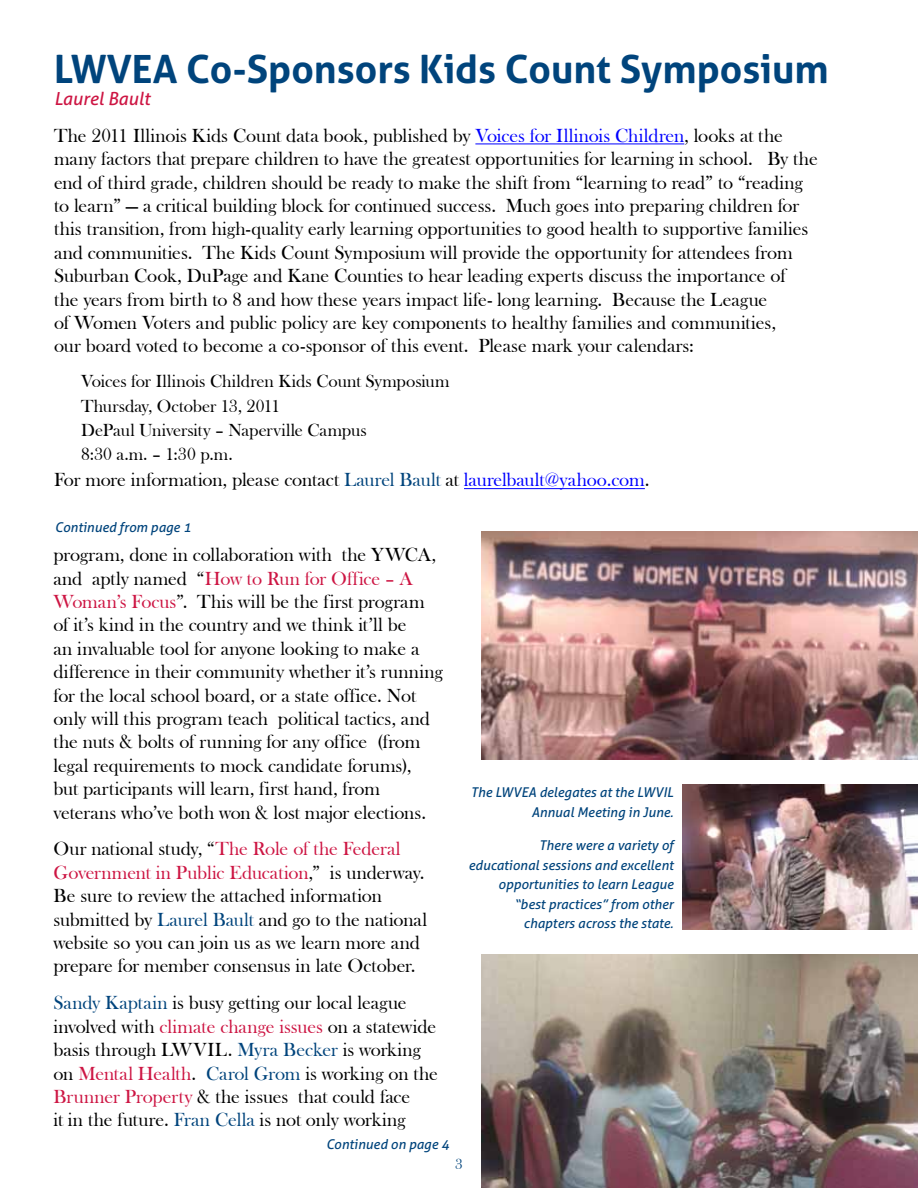
<style>
.page{position:relative;width:918px;height:1188px;background:#fff}
.page>*{position:absolute;margin:0;border:0;box-sizing:border-box;transform-origin:0 0}
.t1{font:700 39px "Aller";color:#00447c}
.t2{font:19.5px/23.4px "Bask Old Face";letter-spacing:-.005em;color:#000}
.t3{font:18px/24.3px "Bask Old Face";letter-spacing:-.005em;color:#000}
.t4{font:italic 18px "Aller";color:#cd1543}
.t5{font:15px "Bask Old Face";color:#00447c}
.t6{font:italic 13.5px/19.5px "Aller";color:#00447c;text-align:right}
.s1{color:#00f}
.s2{color:#00447c}
.s3{color:#cd1543}
</style>
<div class="page">
<hr style="left:475px;top:143px;width:209px;height:1px;background:#00f">
<hr style="left:464px;top:488px;width:181px;height:1px;background:#00f">
<img style="left:683px;top:784px;width:235px;height:145px">
<img style="left:482px;top:531px;width:436px;height:228px">
<img style="left:482px;top:954px;width:436px;height:234px">
<h1 class="t1" style="left:54px;top:45px;width:776px">LWVEA Co-Sponsors Kids Count Symposium</h1>
<p class="t4" style="left:54px;top:88px;width:98px">Laurel Bault</p>
<p class="t2" style="left:54px;top:124px;width:765px">The 2011 Illinois Kids Count data book, published by <span class="s1">Voices for Illinois Children</span>, looks at the many factors that prepare children to have the greatest opportunities for learning in school. By the end of third grade, children should be ready to make the shift from “learning to read” to “reading to learn” — a critical building block for continued success. Much goes into preparing children for this transition, from high-quality early learning opportunities to good health to supportive families and communities. The Kids Count Symposium will provide the opportunity for attendees from Suburban Cook, DuPage and Kane Counties to hear leading experts discuss the importance of<br>the years from birth to 8 and how these years impact life- long learning. Because the League<br>of Women Voters and public policy are key components to healthy families and communities,<br>our board voted to become a co-sponsor of this event. Please mark your calendars:</p>
<p class="t3" style="left:81px;top:370px;width:370px">Voices for Illinois Children Kids Count Symposium Thursday, October 13, 2011<br>DePaul University – Naperville Campus<br>8:30 a.m. – 1:30 p.m.</p>
<p class="t2" style="left:54px;top:469px;width:597px">For more information, please contact <span class="s2">Laurel Bault</span> at <span class="s1">laurelbault@yahoo.com</span>.</p>
<p class="t6" style="left:55px;top:517px;width:138px">Continued from page 1</p>
<p class="t2" style="left:53px;top:543px;width:391px">program, done in collaboration with the YWCA, and aptly named “<span class="s3">How to Run for Office – A Woman’s Focus</span>”. This will be the first program of it’s kind in the country and we think it’ll be<br>an invaluable tool for anyone looking to make a difference in their community whether it’s running for the local school board, or a state office. Not only will this program teach political tactics, and the nuts &amp; bolts of running for any office (from legal requirements to mock candidate forums),<br>but participants will learn, first hand, from veterans who’ve both won &amp; lost major elections.</p>
<p class="t2" style="left:53px;top:838px;width:375px">Our national study, “<span class="s3">The Role of the Federal Government in Public Education</span>,” is underway.<br>Be sure to review the attached information submitted by <span class="s2">Laurel Bault</span> and go to the national website so you can join us as we learn more and prepare for member consensus in late October.</p>
<p class="t2" style="left:53px;top:992px;width:386px"><span class="s2">Sandy Kaptain</span> is busy getting our local league involved with <span class="s3">climate change issues</span> on a statewide basis through LWVIL. <span class="s2">Myra Becker</span> is working on <span class="s3">Mental Health</span>. <span class="s2">Carol Grom</span> is working on the <span class="s3">Brunner Property</span> &amp; the issues that could face<br>it in the future. <span class="s2">Fran Cella</span> is not only working</p>
<p class="t6" style="left:326px;top:1134px;width:125px">Continued on page 4</p>
<p class="t6" style="left:471px;top:782px;width:204px">The LWVEA delegates at the LWVIL<br>Annual Meeting in June.</p>
<p class="t6" style="left:469px;top:835px;width:206px">There were a variety of educational sessions and excellent opportunities to learn League “best practices” from other chapters across the state.</p>
<p class="t5" style="left:455px;top:1156px;width:9px">3</p>
</div>
